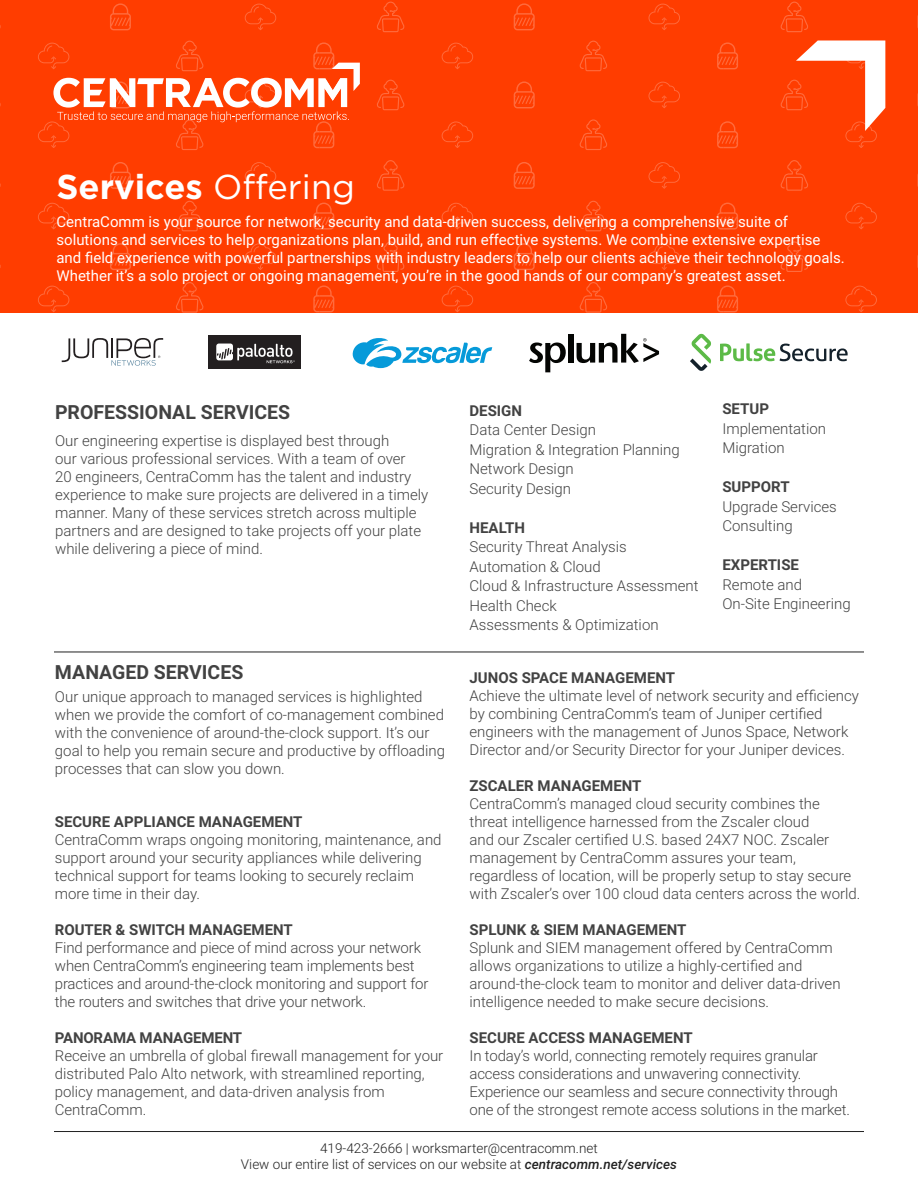
<style>
.page{position:relative;width:918px;height:1188px;background:#fff}
.page>*{position:absolute;margin:0;border:0;box-sizing:border-box;transform-origin:0 0}
.t1{font:700 34.5px "Gotham";color:#fff}
.t2{font:700 19.5px "Roboto";color:#424242}
.t3{font:300 15px/18px "Roboto";color:#424242}
.t4{font:15px/18px "Roboto";color:#fff}
.t5{font:700 15px "Roboto";color:#424242}
.t6{font:300 13.5px "Roboto";color:#212121}
.s1{font-weight:400}
.s2{font-weight:500;font-style:italic}
</style>
<div class="page">
<div style="left:0;top:0;width:918px;height:313px;background:#ff3d00"></div>
<svg style="left:110px;top:3px;width:21px;height:27px"></svg>
<svg style="left:110px;top:162px;width:21px;height:27px"></svg>
<svg style="left:245px;top:4px;width:31px;height:26px"></svg>
<svg style="left:245px;top:162px;width:31px;height:27px"></svg>
<svg style="left:110px;top:243px;width:21px;height:27px"></svg>
<svg style="left:245px;top:243px;width:31px;height:27px"></svg>
<svg style="left:38px;top:203px;width:31px;height:26px"></svg>
<svg style="left:176px;top:201px;width:28px;height:30px"></svg>
<svg style="left:38px;top:286px;width:31px;height:26px"></svg>
<svg style="left:176px;top:282px;width:28px;height:31px"></svg>
<svg style="left:377px;top:2px;width:28px;height:30px"></svg>
<svg style="left:377px;top:80px;width:28px;height:30px"></svg>
<svg style="left:377px;top:160px;width:28px;height:31px"></svg>
<svg style="left:514px;top:3px;width:21px;height:27px"></svg>
<svg style="left:514px;top:81px;width:21px;height:27px"></svg>
<svg style="left:514px;top:162px;width:21px;height:27px"></svg>
<svg style="left:648px;top:4px;width:32px;height:26px"></svg>
<svg style="left:648px;top:82px;width:32px;height:26px"></svg>
<svg style="left:648px;top:162px;width:32px;height:27px"></svg>
<svg style="left:442px;top:121px;width:31px;height:27px"></svg>
<svg style="left:442px;top:43px;width:31px;height:26px"></svg>
<svg style="left:579px;top:119px;width:28px;height:31px"></svg>
<svg style="left:377px;top:241px;width:28px;height:31px"></svg>
<svg style="left:514px;top:243px;width:21px;height:27px"></svg>
<svg style="left:648px;top:243px;width:32px;height:27px"></svg>
<svg style="left:313px;top:203px;width:21px;height:27px"></svg>
<svg style="left:442px;top:203px;width:31px;height:26px"></svg>
<svg style="left:579px;top:201px;width:28px;height:30px"></svg>
<svg style="left:313px;top:285px;width:21px;height:27px"></svg>
<svg style="left:442px;top:286px;width:31px;height:26px"></svg>
<svg style="left:579px;top:282px;width:28px;height:31px"></svg>
<svg style="left:579px;top:41px;width:28px;height:30px"></svg>
<svg style="left:780px;top:2px;width:28px;height:30px"></svg>
<svg style="left:780px;top:160px;width:28px;height:31px"></svg>
<svg style="left:917px;top:15px;width:1px;height:13px"></svg>
<svg style="left:917px;top:93px;width:1px;height:13px"></svg>
<svg style="left:917px;top:174px;width:1px;height:13px"></svg>
<svg style="left:717px;top:121px;width:21px;height:27px"></svg>
<svg style="left:717px;top:42px;width:21px;height:27px"></svg>
<svg style="left:780px;top:241px;width:28px;height:31px"></svg>
<svg style="left:917px;top:255px;width:1px;height:13px"></svg>
<svg style="left:717px;top:203px;width:21px;height:27px"></svg>
<svg style="left:845px;top:203px;width:32px;height:26px"></svg>
<svg style="left:717px;top:285px;width:21px;height:27px"></svg>
<svg style="left:845px;top:286px;width:32px;height:26px"></svg>
<svg style="left:38px;top:41px;width:322px;height:109px"></svg>
<svg style="left:780px;top:40px;width:105px;height:108px"></svg>
<hr style="left:54px;top:652px;width:810px;height:1px;background:#212121">
<hr style="left:54px;top:1131px;width:810px;height:1px;background:#212121">
<svg style="left:62px;top:338px;width:101px;height:28px"></svg>
<div style="left:208px;top:335px;width:93px;height:34px;background:#231f20"></div>
<svg style="left:216px;top:344px;width:79px;height:19px"></svg>
<svg style="left:352px;top:338px;width:140px;height:30px"></svg>
<svg style="left:529px;top:343px;width:37px;height:29px"></svg>
<div style="left:568px;top:334px;width:5px;height:29px;background:#040503"></div>
<svg style="left:577px;top:334px;width:82px;height:29px"></svg>
<svg style="left:690px;top:334px;width:21px;height:37px"></svg>
<svg style="left:720px;top:343px;width:128px;height:18px"></svg>
<p class="t1" style="left:56px;top:164px;width:300px">Services <span class="s1">Offering</span></p>
<p class="t4" style="left:56px;top:212px;width:790px">CentraComm is your source for network, security and data-driven success, delivering a comprehensive suite of solutions and services to help organizations plan, build, and run effective systems. We combine extensive expertise and field experience with powerful partnerships with industry leaders to help our clients achieve their technology goals.<br>Whether it’s a solo project or ongoing management, you’re in the good hands of our company’s greatest asset.</p>
<p class="t2" style="left:55px;top:399px;width:237px">PROFESSIONAL SERVICES</p>
<p class="t3" style="left:55px;top:431px;width:375px">Our engineering expertise is displayed best through<br>our various professional services. With a team of over<br>20 engineers, CentraComm has the talent and industry experience to make sure projects are delivered in a timely manner. Many of these services stretch across multiple partners and are designed to take projects off your plate while delivering a piece of mind.</p>
<p class="t2" style="left:55px;top:658px;width:190px">MANAGED SERVICES</p>
<p class="t3" style="left:55px;top:687px;width:392px">Our unique approach to managed services is highlighted when we provide the comfort of co-management combined with the convenience of around-the-clock support. It’s our goal to help you remain secure and productive by offloading processes that can slow you down.</p>
<p class="t5" style="left:55px;top:811px;width:249px">SECURE APPLIANCE MANAGEMENT</p>
<p class="t3" style="left:55px;top:830px;width:388px">CentraComm wraps ongoing monitoring, maintenance, and support around your security appliances while delivering technical support for teams looking to securely reclaim more time in their day.</p>
<p class="t5" style="left:55px;top:919px;width:240px">ROUTER &amp; SWITCH MANAGEMENT</p>
<p class="t3" style="left:55px;top:938px;width:375px">Find performance and piece of mind across your network when CentraComm’s engineering team implements best practices and around-the-clock monitoring and support for the routers and switches that drive your network.</p>
<p class="t5" style="left:55px;top:1027px;width:189px">PANORAMA MANAGEMENT</p>
<p class="t3" style="left:55px;top:1046px;width:390px">Receive an umbrella of global firewall management for your distributed Palo Alto network, with streamlined reporting, policy management, and data-driven analysis from CentraComm.</p>
<p class="t5" style="left:470px;top:400px;width:54px">DESIGN</p>
<p class="t3" style="left:470px;top:420px;width:128px">Data Center Design</p>
<p class="t3" style="left:470px;top:440px;width:212px">Migration &amp; Integration Planning</p>
<p class="t3" style="left:470px;top:459px;width:106px">Network Design</p>
<p class="t3" style="left:470px;top:479px;width:103px">Security Design</p>
<p class="t5" style="left:470px;top:517px;width:57px">HEALTH</p>
<p class="t3" style="left:470px;top:537px;width:159px">Security Threat Analysis</p>
<p class="t3" style="left:470px;top:557px;width:133px">Automation &amp; Cloud</p>
<p class="t3" style="left:470px;top:576px;width:230px">Cloud &amp; Infrastructure Assessment</p>
<p class="t3" style="left:470px;top:596px;width:89px">Health Check</p>
<p class="t3" style="left:470px;top:615px;width:191px">Assessments &amp; Optimization</p>
<p class="t5" style="left:722px;top:398px;width:48px">SETUP</p>
<p class="t3" style="left:722px;top:419px;width:105px">Implementation</p>
<p class="t3" style="left:722px;top:438px;width:64px">Migration</p>
<p class="t5" style="left:722px;top:476px;width:69px">SUPPORT</p>
<p class="t3" style="left:722px;top:497px;width:116px">Upgrade Services</p>
<p class="t3" style="left:722px;top:516px;width:72px">Consulting</p>
<p class="t5" style="left:722px;top:554px;width:78px">EXPERTISE</p>
<p class="t3" style="left:722px;top:575px;width:81px">Remote and</p>
<p class="t3" style="left:722px;top:594px;width:130px">On-Site Engineering</p>
<p class="t5" style="left:470px;top:667px;width:207px">JUNOS SPACE MANAGEMENT</p>
<p class="t3" style="left:470px;top:686px;width:391px">Achieve the ultimate level of network security and efficiency by combining CentraComm’s team of Juniper certified engineers with the management of Junos Space, Network Director and/or Security Director for your Juniper devices.</p>
<p class="t5" style="left:470px;top:775px;width:174px">ZSCALER MANAGEMENT</p>
<p class="t3" style="left:470px;top:794px;width:393px">CentraComm’s managed cloud security combines the threat intelligence harnessed from the Zscaler cloud<br>and our Zscaler certified U.S. based 24X7 NOC. Zscaler management by CentraComm assures your team, regardless of location, will be properly setup to stay secure with Zscaler’s over 100 cloud data centers across the world.</p>
<p class="t5" style="left:470px;top:919px;width:218px">SPLUNK &amp; SIEM MANAGEMENT</p>
<p class="t3" style="left:470px;top:938px;width:373px">Splunk and SIEM management offered by CentraComm allows organizations to utilize a highly-certified and around-the-clock team to monitor and deliver data-driven intelligence needed to make secure decisions.</p>
<p class="t5" style="left:470px;top:1027px;width:225px">SECURE ACCESS MANAGEMENT</p>
<p class="t3" style="left:470px;top:1046px;width:382px">In today’s world, connecting remotely requires granular access considerations and unwavering connectivity.<br>Experience our seamless and secure connectivity through one of the strongest remote access solutions in the market.</p>
<p class="t6" style="left:320px;top:1138px;width:279px">419-423-2666 | worksmarter@centracomm.net</p>
<p class="t6" style="left:241px;top:1155px;width:438px">View our entire list of services on our website at <span class="s2">centracomm.net/services</span></p>
</div>
